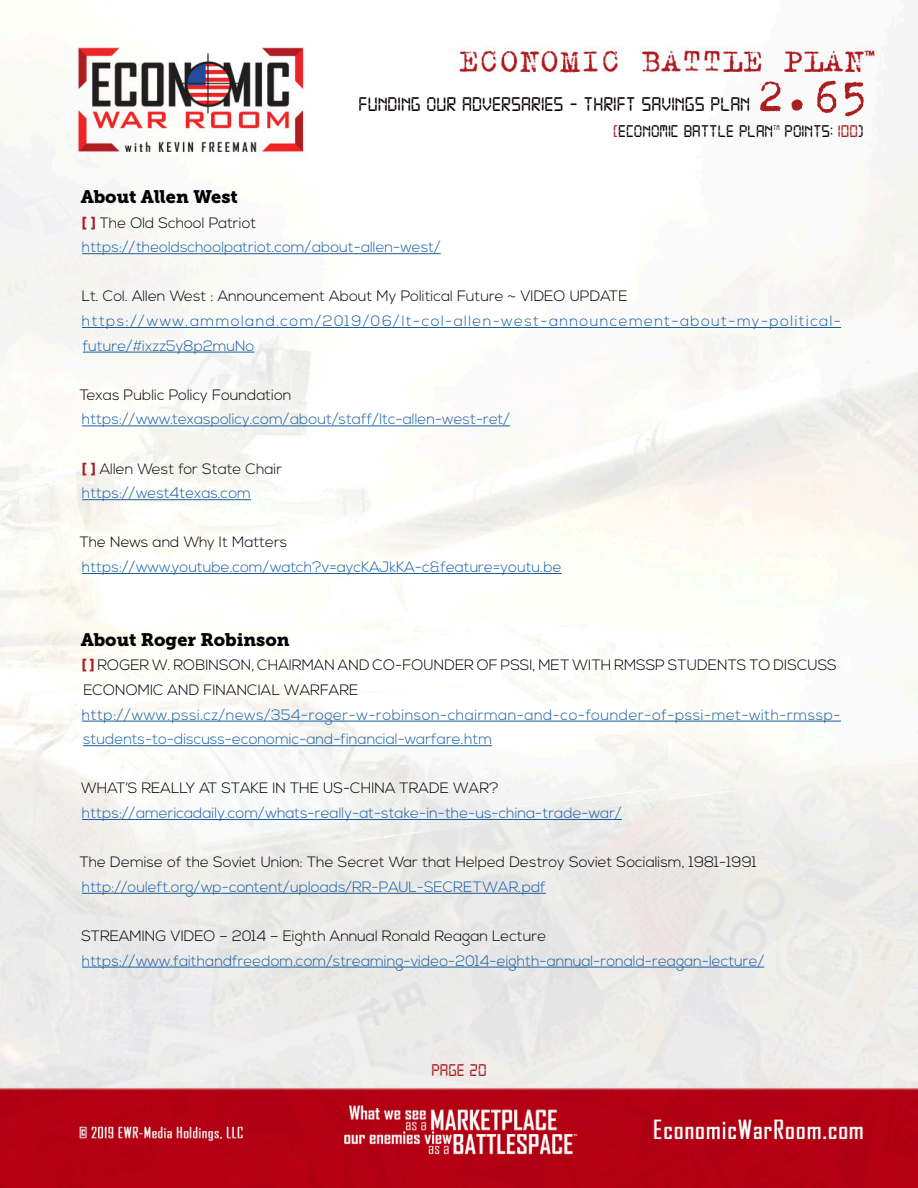
<style>
.page{position:relative;width:918px;height:1188px;background:#fff}
.page>*{position:absolute;margin:0;border:0;box-sizing:border-box;transform-origin:0 0}
.t1{font:51px "Trixie";color:#aa1e21}
.t2{font:21px "Digital 7";color:#080302}
.t3{font:18px "Museo Slab 900";color:#000}
.t4{font:18px "Digital 7";color:#080302}
.t5{font:18px "Digital 7";color:#aa1e21}
.t6{font:300 15px/24.6px "Nexa";color:#000}
.t7{font:300 15px "Nexa";color:#175d9e}
.t8{font:300 15px/24.6px "Nexa";letter-spacing:.03em;color:#175d9e}
.t9{font:300 15px/24.6px "Nexa";letter-spacing:.09em;color:#175d9e}
.t10{font:7.05px "Digital 7";color:#080302}
.s1{color:#aa1e21}
.s2{font-family:"Museo Slab 900";font-weight:400;color:#aa1e21}
</style>
<div class="page">
<img style="left:0;top:29px;width:918px;height:1159px">
<hr style="left:82px;top:253px;width:359px;height:1px;background:#175d9e">
<hr style="left:82px;top:327px;width:759px;height:1px;background:#175d9e">
<hr style="left:83px;top:352px;width:172px;height:1px;background:#175d9e">
<hr style="left:82px;top:426px;width:428px;height:1px;background:#175d9e">
<hr style="left:82px;top:499px;width:169px;height:1px;background:#175d9e">
<hr style="left:82px;top:573px;width:480px;height:1px;background:#175d9e">
<hr style="left:82px;top:721px;width:759px;height:1px;background:#175d9e">
<hr style="left:83px;top:745px;width:409px;height:1px;background:#175d9e">
<hr style="left:82px;top:819px;width:540px;height:1px;background:#175d9e">
<hr style="left:82px;top:893px;width:464px;height:1px;background:#175d9e">
<hr style="left:82px;top:967px;width:682px;height:1px;background:#175d9e">
<h1 class="t1" style="left:756px;top:62px;width:114px">2.65</h1>
<p class="t4" style="left:613px;top:123px;width:161px"><span class="s1">[</span>ECONOMIC BATTLE PLAN</p>
<p class="t10" style="left:773px;top:124px;width:8px">TM</p>
<p class="t4" style="left:785px;top:123px;width:81px">POINTS: <span class="s1">100</span>)</p>
<h2 class="t2" style="left:359px;top:95px;width:393px">FUNDING OUR ADVERSARIES - THRIFT SAVINGS PLAN</h2>
<p class="t3" style="left:81px;top:186px;width:159px">About Allen West</p>
<p class="t6" style="left:82px;top:211px;width:176px"><span class="s2">[ ]</span> The Old School Patriot</p>
<p class="t7" style="left:82px;top:238px;width:360px">https://theoldschoolpatriot.com/about-allen-west/</p>
<p class="t6" style="left:82px;top:285px;width:547px">Lt. Col. Allen West : Announcement About My Political Future ~ VIDEO UPDATE</p>
<p class="t9" style="left:82px;top:309px;width:761px">https://www.ammoland.com/2019/06/lt-col-allen-west-announcement-about-my-political&shy;future/#ixzz5y8p2muNo</p>
<p class="t6" style="left:80px;top:383px;width:213px">Texas Public Policy Foundation</p>
<p class="t7" style="left:82px;top:411px;width:430px">https://www.texaspolicy.com/about/staff/ltc-allen-west-ret/</p>
<p class="t6" style="left:82px;top:457px;width:202px"><span class="s2">[ ]</span> Allen West for State Chair</p>
<p class="t7" style="left:82px;top:484px;width:171px">https://west4texas.com</p>
<p class="t6" style="left:80px;top:531px;width:209px">The News and Why It Matters</p>
<p class="t7" style="left:82px;top:558px;width:481px">https://www.youtube.com/watch?v=aycKAJkKA-c&amp;feature=youtu.be</p>
<p class="t3" style="left:81px;top:629px;width:210px">About Roger Robinson</p>
<p class="t6" style="left:82px;top:654px;width:757px"><span class="s2">[ ]</span> ROGER W. ROBINSON, CHAIRMAN AND CO-FOUNDER OF PSSI, MET WITH RMSSP STUDENTS TO DISCUSS<br>ECONOMIC AND FINANCIAL WARFARE</p>
<p class="t8" style="left:82px;top:703px;width:760px">http://www.pssi.cz/news/354-roger-w-robinson-chairman-and-co-founder-of-pssi-met-with-rmssp&shy;students-to-discuss-economic-and-financial-warfare.htm</p>
<p class="t6" style="left:81px;top:777px;width:419px">WHAT’S REALLY AT STAKE IN THE US-CHINA TRADE WAR?</p>
<p class="t7" style="left:82px;top:804px;width:541px">https://americadaily.com/whats-really-at-stake-in-the-us-china-trade-war/</p>
<p class="t6" style="left:80px;top:850px;width:678px">The Demise of the Soviet Union: The Secret War that Helped Destroy Soviet Socialism, 1981-1991</p>
<p class="t7" style="left:82px;top:878px;width:465px">http://ouleft.org/wp-content/uploads/RR-PAUL-SECRETWAR.pdf</p>
<p class="t6" style="left:81px;top:924px;width:466px">STREAMING VIDEO – 2014 – Eighth Annual Ronald Reagan Lecture</p>
<p class="t7" style="left:82px;top:952px;width:684px">https://www.faithandfreedom.com/streaming-video-2014-eighth-annual-ronald-reagan-lecture/</p>
<p class="t5" style="left:431px;top:1062px;width:57px">PAGE 20</p>
</div>
